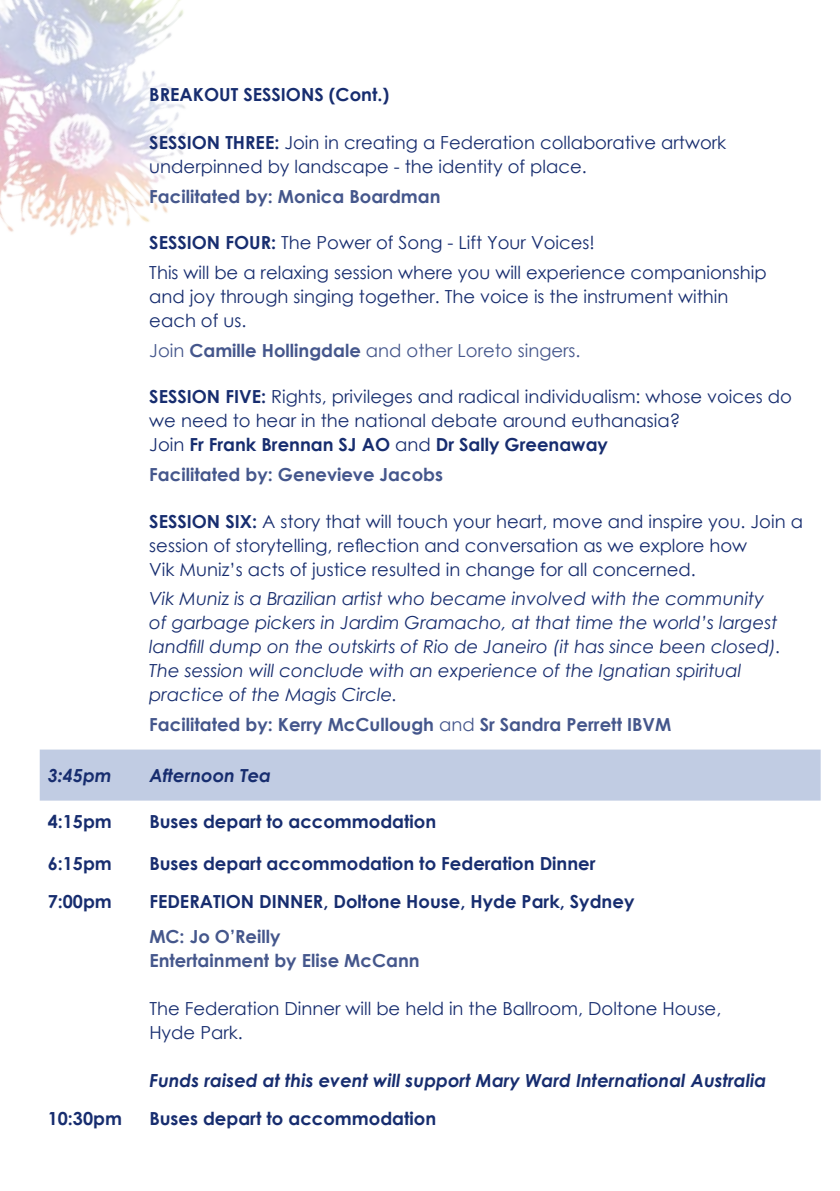
<style>
.page{position:relative;width:840px;height:1191px;background:#fff}
.page>*{position:absolute;margin:0;border:0;box-sizing:border-box;transform-origin:0 0}
.t1{font:18px/24px "Century Gothic";color:#172d6f}
.t2{font:italic 18px/24px "Century Gothic";color:#172d6f}
.t3{font:700 18px "Century Gothic";color:#172d6f}
.t4{font:700 18px/24px "Century Gothic";color:#45578c}
.t5{font:italic 700 18px "Century Gothic";color:#172d6f}
.t6{font:18px "Century Gothic";color:#45578c}
.s1{font-weight:700}
.s2{font-weight:400}
</style>
<div class="page">
<img style="left:0;top:0;width:186px;height:235px">
<div style="left:40px;top:749px;width:780px;height:51px;background:#c1cce3"></div>
<p class="t3" style="left:149px;top:81px;width:241px">BREAKOUT SESSIONS (Cont.)</p>
<p class="t1" style="left:149px;top:130px;width:578px"><span class="s1">SESSION THREE:</span> Join in creating a Federation collaborative artwork underpinned by landscape - the identity of place.</p>
<p class="t4" style="left:149px;top:183px;width:292px">Facilitated by: Monica Boardman</p>
<p class="t1" style="left:149px;top:228px;width:618px;line-height:29.6px"><span class="s1">SESSION FOUR:</span> The Power of Song - Lift Your Voices!<br>This will be a relaxing session where you will experience companionship</p>
<p class="t1" style="left:149px;top:284px;width:580px">and joy through singing together. The voice is the instrument within each of us.</p>
<p class="t6" style="left:149px;top:337px;width:432px">Join <span class="s1">Camille Hollingdale</span> and other Loreto singers.</p>
<p class="t1" style="left:149px;top:384px;width:643px"><span class="s1">SESSION FIVE:</span> Rights, privileges and radical individualism: whose voices do we need to hear in the national debate around euthanasia?<br>Join <span class="s1">Fr Frank Brennan SJ AO</span> and <span class="s1">Dr Sally Greenaway</span></p>
<p class="t4" style="left:149px;top:461px;width:295px">Facilitated by: Genevieve Jacobs</p>
<p class="t1" style="left:149px;top:509px;width:654px"><span class="s1">SESSION SIX:</span> A story that will touch your heart, move and inspire you. Join a session of storytelling, reflection and conversation as we explore how<br>Vik Muniz’s acts of justice resulted in change for all concerned.</p>
<p class="t2" style="left:149px;top:586px;width:633px">Vik Muniz is a Brazilian artist who became involved with the community of garbage pickers in Jardim Gramacho, at that time the world’s largest landfill dump on the outskirts of Rio de Janeiro (it has since been closed).<br>The session will conclude with an experience of the Ignatian spiritual practice of the Magis Circle.</p>
<p class="t4" style="left:149px;top:711px;width:523px">Facilitated by: Kerry McCullough <span class="s2">and</span> Sr Sandra Perrett IBVM</p>
<p class="t5" style="left:48px;top:761px;width:66px">3:45pm</p>
<p class="t5" style="left:149px;top:761px;width:123px">Afternoon Tea</p>
<p class="t3" style="left:48px;top:808px;width:66px">4:15pm</p>
<p class="t3" style="left:149px;top:808px;width:288px">Buses depart to accommodation</p>
<p class="t3" style="left:48px;top:849px;width:66px">6:15pm</p>
<p class="t3" style="left:149px;top:849px;width:447px">Buses depart accommodation to Federation Dinner</p>
<p class="t3" style="left:48px;top:887px;width:66px">7:00pm</p>
<p class="t3" style="left:149px;top:887px;width:486px">FEDERATION DINNER, Doltone House, Hyde Park, Sydney</p>
<p class="t4" style="left:149px;top:923px;width:271px">MC: Jo O’Reilly<br>Entertainment by Elise McCann</p>
<p class="t1" style="left:149px;top:996px;width:573px">The Federation Dinner will be held in the Ballroom, Doltone House,<br>Hyde Park.</p>
<p class="t5" style="left:149px;top:1066px;width:618px">Funds raised at this event will support Mary Ward International Australia</p>
<p class="t3" style="left:48px;top:1104px;width:76px">10:30pm</p>
<p class="t3" style="left:149px;top:1104px;width:288px">Buses depart to accommodation</p>
</div>
